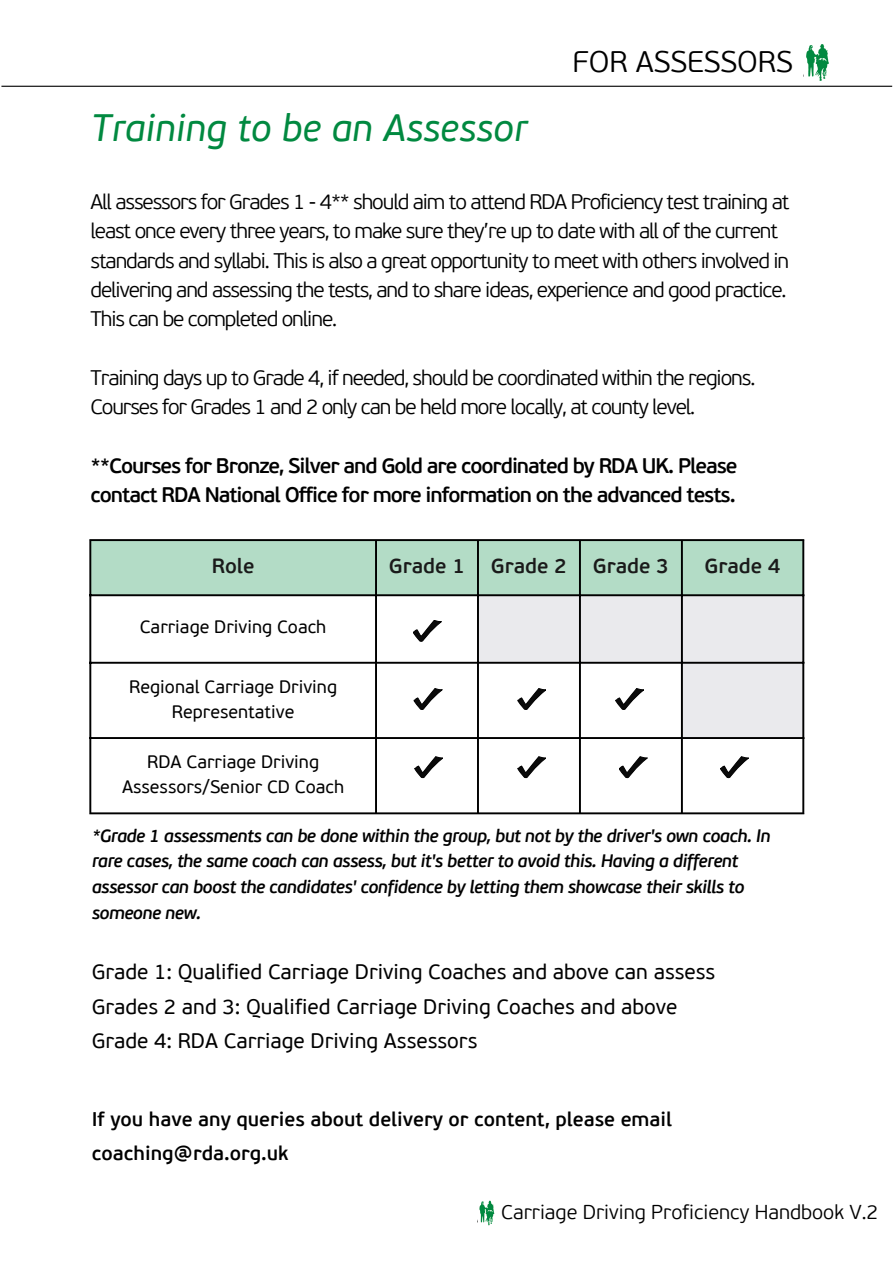
<style>
.page{position:relative;width:894px;height:1264px;background:#fff}
.page>*{position:absolute;margin:0;border:0;box-sizing:border-box;transform-origin:0 0}
.t1{font:italic 38.1px "PF Beau Sans Pro";color:#018940}
.t2{font:300 29.7px "PF Beau Sans Pro";color:#000}
.t3{font:300 21px/29.2px "PF Beau Sans Pro";letter-spacing:-.05em;color:#000}
.t4{font:21px/34.8px "PF Beau Sans Pro";color:#000}
.t5{font:600 21px/29.2px "PF Beau Sans Pro";letter-spacing:-.05em;color:#000}
.t6{font:600 20.55px "PF Beau Sans Pro";color:#1a1a1a}
.t7{font:300 20.1px "PF Beau Sans Pro";color:#000}
.t8{font:600 19.8px/33.8px "PF Beau Sans Pro";color:#000}
.t9{font:italic 600 18px/25.8px "PF Beau Sans Pro";letter-spacing:-.03em;color:#000}
.t10{font:18px/24.8px "PF Beau Sans Pro";color:#000;text-align:center}
</style>
<div class="page">
<hr style="left:1px;top:86px;width:890px;height:1px;background:#000">
<div style="left:91px;top:541px;width:711px;height:53px;background:#b3dcc6"></div>
<svg style="left:479px;top:596px;width:323px;height:141px;fill:#eaeaed"></svg>
<hr style="left:89px;top:541px;width:2px;height:271px;background:#000">
<hr style="left:375px;top:541px;width:2px;height:271px;background:#000">
<hr style="left:477px;top:541px;width:2px;height:271px;background:#000">
<hr style="left:579px;top:541px;width:1px;height:271px;background:#000">
<hr style="left:680px;top:541px;width:2px;height:271px;background:#000">
<hr style="left:802px;top:541px;width:2px;height:271px;background:#000">
<hr style="left:89px;top:539px;width:715px;height:2px;background:#000">
<hr style="left:89px;top:594px;width:715px;height:2px;background:#000">
<hr style="left:89px;top:661px;width:715px;height:2px;background:#000">
<hr style="left:89px;top:737px;width:715px;height:2px;background:#000">
<hr style="left:89px;top:812px;width:715px;height:2px;background:#000">
<svg style="left:413px;top:620px;width:28px;height:21px"></svg>
<svg style="left:414px;top:688px;width:28px;height:21px"></svg>
<svg style="left:414px;top:756px;width:29px;height:22px"></svg>
<svg style="left:517px;top:688px;width:29px;height:21px"></svg>
<svg style="left:517px;top:756px;width:29px;height:22px"></svg>
<svg style="left:615px;top:688px;width:28px;height:21px"></svg>
<svg style="left:720px;top:756px;width:28px;height:22px"></svg>
<svg style="left:619px;top:756px;width:28px;height:22px"></svg>
<img style="left:477px;top:1200px;width:17px;height:25px">
<img style="left:803px;top:44px;width:25px;height:37px">
<p class="t1" style="left:91px;top:112px;width:437px">Training to be an Assessor</p>
<p class="t2" style="left:572px;top:50px;width:222px">FOR ASSESSORS</p>
<p class="t3" style="left:90px;top:189px;width:700px">All assessors for Grades 1 - 4** should aim to attend RDA Proficiency test training at least once every three years, to make sure they’re up to date with all of the current standards and syllabi. This is also a great opportunity to meet with others involved in delivering and assessing the tests, and to share ideas, experience and good practice.<br>This can be completed online.</p>
<p class="t3" style="left:90px;top:365px;width:666px">Training days up to Grade 4, if needed, should be coordinated within the regions.<br>Courses for Grades 1 and 2 only can be held more locally, at county level.</p>
<p class="t5" style="left:90px;top:452px;width:648px">**Courses for Bronze, Silver and Gold are coordinated by RDA UK. Please contact RDA National Office for more information on the advanced tests.</p>
<h2 class="t6" style="left:212px;top:557px;width:44px">Role</h2>
<p class="t6" style="left:389px;top:557px;width:78px">Grade 1</p>
<h1 class="t6" style="left:490px;top:557px;width:78px">Grade 2</h1>
<h4 class="t6" style="left:592px;top:557px;width:78px">Grade 3</h4>
<h4 class="t6" style="left:704px;top:557px;width:78px">Grade 4</h4>
<h3 class="t10" style="left:140px;top:616px;width:188px">Carriage Driving Coach</h3>
<p class="t10" style="left:129px;top:676px;width:209px">Regional Carriage Driving<br>Representative</p>
<p class="t10" style="left:122px;top:751px;width:223px">RDA Carriage Driving<br>Assessors/Senior CD Coach</p>
<p class="t9" style="left:92px;top:824px;width:680px">*Grade 1 assessments can be done within the group, but not by the driver's own coach. In rare cases, the same coach can assess, but it's better to avoid this. Having a different assessor can boost the candidates' confidence by letting them showcase their skills to someone new.</p>
<p class="t4" style="left:92px;top:956px;width:625px">Grade 1: Qualified Carriage Driving Coaches and above can assess<br>Grades 2 and 3: Qualified Carriage Driving Coaches and above<br>Grade 4: RDA Carriage Driving Assessors</p>
<p class="t8" style="left:92px;top:1103px;width:582px">If you have any queries about delivery or content, please email coaching@rda.org.uk</p>
<p class="t7" style="left:501px;top:1203px;width:378px">Carriage Driving Proficiency Handbook V.2</p>
</div>
